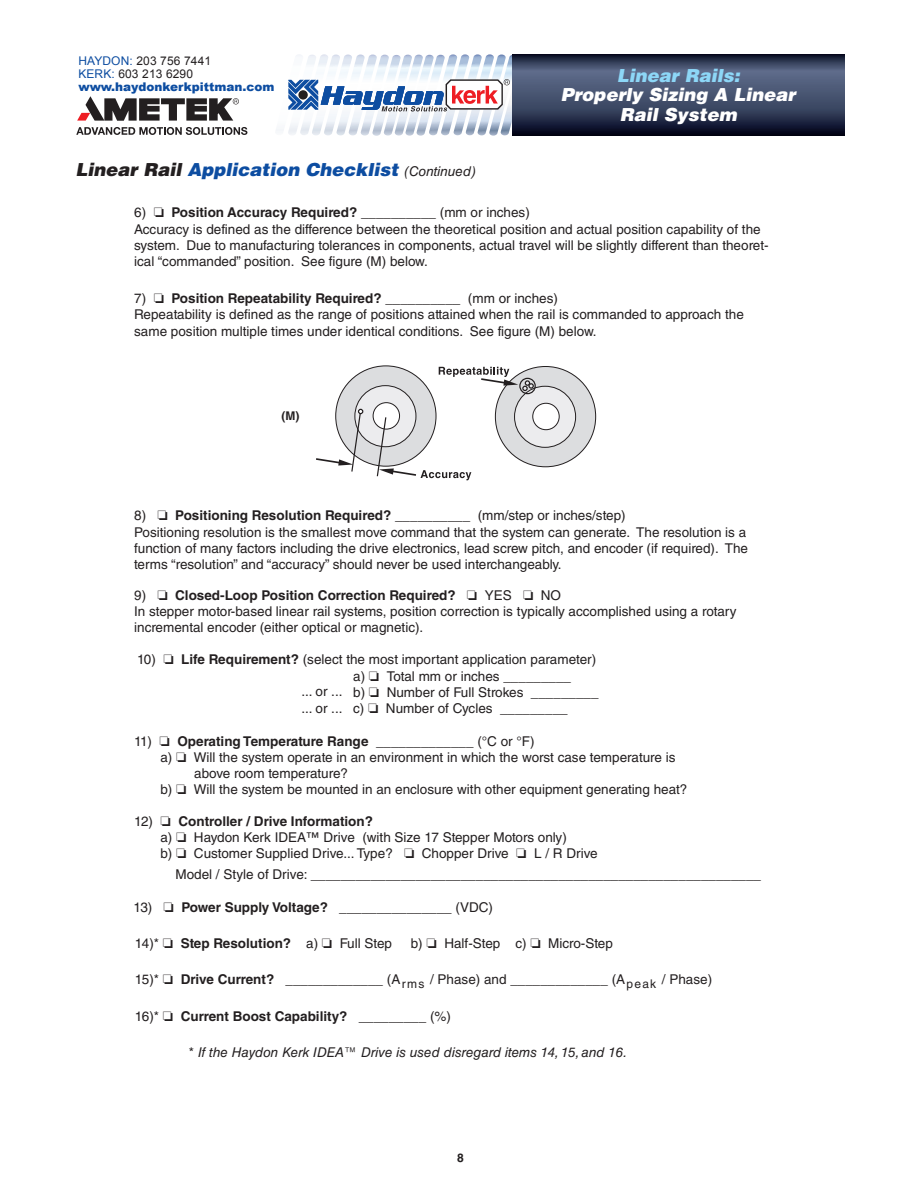
<style>
.page{position:relative;width:918px;height:1188px;background:#fff}
.page>*{position:absolute;margin:0;border:0;box-sizing:border-box;transform-origin:0 0}
.t1{font:italic 900 18px "Helvetica";color:#0d4da1}
.t2{font:italic 900 18px/19.5px "Helvetica";color:#fff;text-align:center}
.t3{font:italic 900 18px "Helvetica";color:#8dd7f7}
.t4{font:13.5px/16.2px "Helvetica LT Std";color:#231f20}
.t5{font:700 13.5px "Helvetica LT Std";color:#231f20}
.t6{font:italic 13.5px "Helvetica LT Std";color:#231f20}
.t7{font:900 12px/12.9px "Arial";color:#0d4da1}
.t8{font:700 12px "Helvetica LT Std";color:#231f20}
.s1{font-weight:400}
.s2{font-weight:400;color:#231f20}
.s3{color:#231f20}
.s4{font-family:"Helvetica LT Std";font-weight:400;font-size:13.5px;color:#231f20}
.s5{font-weight:700}
.s6{font-style:normal}
</style>
<div class="page">
<svg style="left:76px;top:127px;width:171px;height:8px"></svg>
<svg style="left:77px;top:96px;width:162px;height:25px"></svg>
<svg style="left:276px;top:54px;width:253px;height:82px"></svg>
<svg style="left:513px;top:54px;width:331px;height:81px;background:#37415d"></svg>
<div style="left:495px;top:366px;width:101px;height:101px;background:#dcdddf;border-radius:50%"></div>
<div style="left:515px;top:386px;width:61px;height:61px;background:#ececee;border-radius:50%"></div>
<div style="left:514px;top:386px;width:62px;height:62px;border:1px solid #231f20;border-radius:50%"></div>
<div style="left:533px;top:403px;width:26px;height:27px;background:#fff;border-radius:50%"></div>
<div style="left:532px;top:403px;width:28px;height:27px;border:1px solid #231f20;border-radius:50%"></div>
<div style="left:336px;top:366px;width:100px;height:100px;background:#dcdddf;border-radius:50%"></div>
<div style="left:355px;top:386px;width:61px;height:61px;background:#ececee;border-radius:50%"></div>
<svg style="left:373px;top:403px;width:27px;height:26px"></svg>
<div style="left:373px;top:402px;width:27px;height:27px;border:1px solid #231f20;border-radius:50%"></div>
<div style="left:519px;top:378px;width:17px;height:16px;border:1px solid #231f20;border-radius:50%"></div>
<svg style="left:439px;top:367px;width:95px;height:24px"></svg>
<svg style="left:316px;top:409px;width:155px;height:71px"></svg>
<p class="t7" style="left:78px;top:54px;width:198px"><span class="s1">HAYDON:</span> <span class="s2">203 756 7441<br></span><span class="s1">KERK:</span> <span class="s2">603 213 6290 </span>www.haydonkerkpittman.com</p>
<h1 class="t1" style="left:76px;top:158px;width:402px"><span class="s3">Linear Rail</span> Application Checklist <span class="s4">(Continued)</span></h1>
<h1 class="t3" style="left:617px;top:64px;width:124px">Linear Rails:</h1>
<h1 class="t2" style="left:561px;top:85px;width:236px">Properly Sizing A Linear<br>Rail System</h1>
<p class="t4" style="left:134px;top:204px;width:636px">6) ❏ <span class="s5">Position Accuracy Required?</span> __________ (mm or inches)<br>Accuracy is defined as the difference between the theoretical position and actual position capability of the system. Due to manufacturing tolerances in components, actual travel will be slightly different than theoret&shy;ical “commanded” position. See figure (M) below.</p>
<p class="t4" style="left:134px;top:290px;width:611px">7) ❏ <span class="s5">Position Repeatability Required?</span> __________ (mm or inches)<br>Repeatability is defined as the range of positions attained when the rail is commanded to approach the same position multiple times under identical conditions. See figure (M) below.</p>
<p class="t8" style="left:281px;top:409px;width:19px">(M)</p>
<p class="t4" style="left:134px;top:507px;width:615px">8) ❏ <span class="s5">Positioning Resolution Required?</span> __________ (mm/step or inches/step)<br>Positioning resolution is the smallest move command that the system can generate. The resolution is a function of many factors including the drive electronics, lead screw pitch, and encoder (if required). The terms “resolution” and “accuracy” should never be used interchangeably.</p>
<p class="t4" style="left:134px;top:587px;width:604px">9) ❏ <span class="s5">Closed-Loop Position Correction Required?</span> ❏ YES ❏ NO<br>In stepper motor-based linear rail systems, position correction is typically accomplished using a rotary incremental encoder (either optical or magnetic).</p>
<p class="t4" style="left:353px;top:651px;width:247px;text-indent:-216px">10) ❏ <span class="s5">Life Requirement?</span> (select the most important application parameter) a) ❏ Total mm or inches _________<br>b) ❏ Number of Full Strokes _________ c) ❏ Number of Cycles _________</p>
<p class="t4" style="left:301px;top:683px;width:43px">... or ... ... or ...</p>
<p class="t5" style="left:134px;top:733px;width:402px"><span class="s1">11)</span> ❏ Operating Temperature Range <span class="s1">_____________ (°C or °F)</span></p>
<p class="t4" style="left:160px;top:749px;width:517px">a) ❏ Will the system operate in an environment in which the worst case temperature is</p>
<p class="t4" style="left:194px;top:765px;width:155px">above room temperature?</p>
<p class="t4" style="left:160px;top:782px;width:529px">b) ❏ Will the system be mounted in an enclosure with other equipment generating heat?</p>
<p class="t4" style="left:160px;top:813px;width:439px;text-indent:-26px">12) ❏ <span class="s5">Controller / Drive Information?<br></span>a) ❏ Haydon Kerk IDEA™ Drive (with Size 17 Stepper Motors only)<br>b) ❏ Customer Supplied Drive... Type? ❏ Chopper Drive ❏ L / R Drive</p>
<p class="t4" style="left:175px;top:866px;width:587px">Model / Style of Drive: ____________________________________________________________</p>
<p class="t4" style="left:133px;top:899px;width:361px">13) ❏ <span class="s5">Power Supply Voltage?</span> _______________ (VDC)</p>
<p class="t5" style="left:135px;top:935px;width:259px"><span class="s1">14)*</span> ❏ Step Resolution? <span class="s1">a)</span> ❏ <span class="s1">Full Step</span></p>
<p class="t4" style="left:411px;top:935px;width:204px">b) ❏ Half-Step c) ❏ Micro-Step</p>
<p class="t4" style="left:135px;top:971px;width:579px">15)* ❏ <span class="s5">Drive Current?</span> _____________ (A<sub>rms</sub> / Phase) and _____________ (A<sub>peak</sub> / Phase)</p>
<p class="t5" style="left:135px;top:1008px;width:318px"><span class="s1">16)*</span> ❏ Current Boost Capability? <span class="s1">_________ (%)</span></p>
<p class="t6" style="left:189px;top:1045px;width:440px"><span class="s6">*</span> If the Haydon Kerk IDEA™ Drive is used disregard items 14, 15, and 16.</p>
<p class="t8" style="left:457px;top:1151px;width:8px">8</p>
</div>
